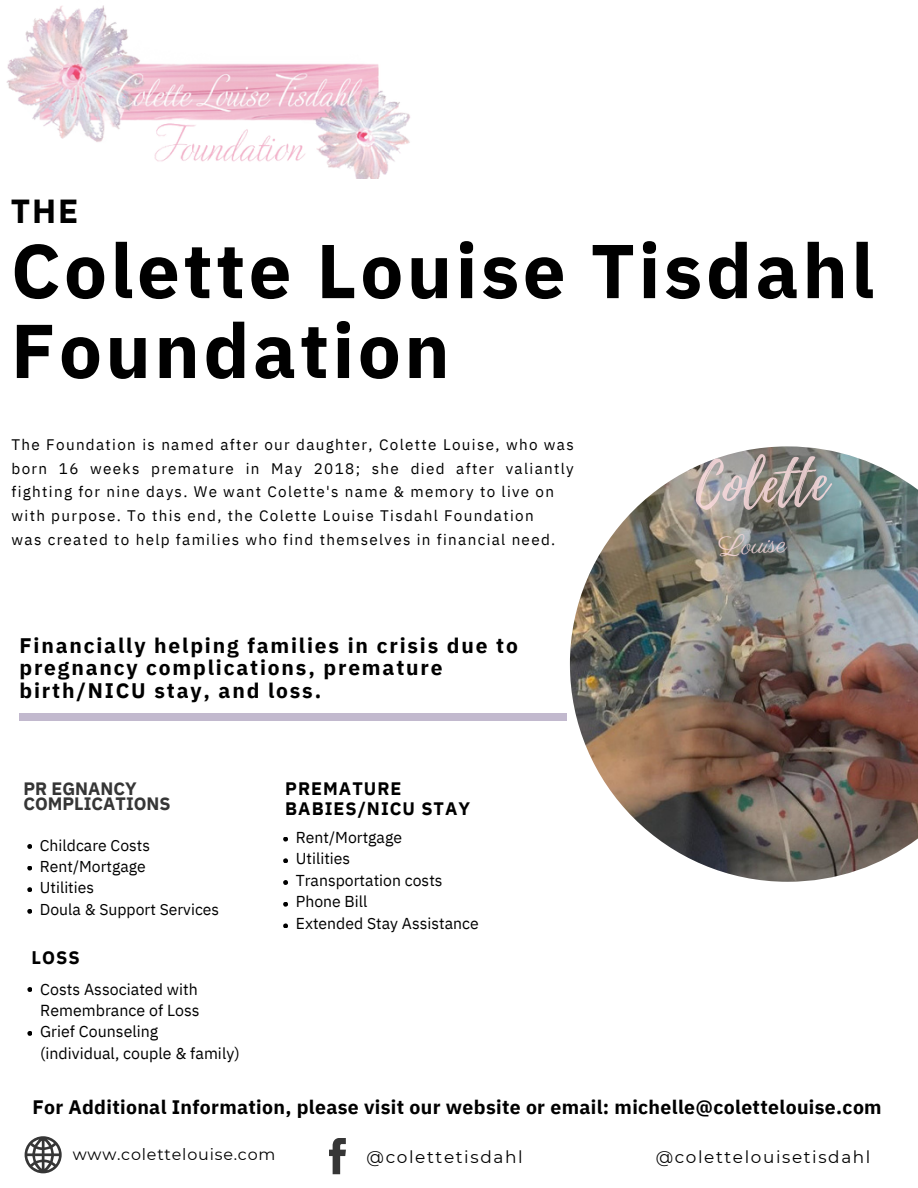
<style>
.page{position:relative;width:918px;height:1188px;background:#fff}
.page>*{position:absolute;margin:0;border:0;box-sizing:border-box;transform-origin:0 0}
.t1{font:700 76.2px/79.8px "IBM Plex Sans";letter-spacing:.045em;color:#000}
.t2{font:53.55px "Playlist Script";color:#fadadd}
.t3{font:700 33.3px "IBM Plex Sans";color:#000}
.t4{font:27.9px "Parisienne";color:#fadadd}
.t5{font:700 21px/22.5px "IBM Plex Sans";letter-spacing:.085em;color:#000}
.t6{font:700 19.5px "IBM Plex Sans";letter-spacing:.015em;color:#000}
.t7{font:700 18.15px "IBM Plex Sans";color:#000}
.t8{font:700 18px/20.2px "IBM Plex Sans";letter-spacing:.055em;color:#000}
.t9{font:700 17.85px/15.8px "IBM Plex Sans";color:#363636}
.t10{font:16.95px "Montserrat";letter-spacing:.095em;color:#000}
.t11{font:15.9px/21.3px "IBM Plex Sans";color:#000}
.t12{font:15.9px "Montserrat";letter-spacing:.05em;color:#000}
.t13{font:15.75px/21.3px "IBM Plex Sans";color:#000}
.t14{font:15.3px/23.7px "IBM Plex Sans";letter-spacing:.085em;color:#000;text-align:justify}
</style>
<div class="page">
<img style="left:6px;top:5px;width:404px;height:174px">
<svg style="left:25px;top:1136px;width:37px;height:37px"></svg>
<svg style="left:27px;top:844px;width:5px;height:5px"></svg>
<svg style="left:27px;top:866px;width:5px;height:5px"></svg>
<svg style="left:27px;top:887px;width:5px;height:5px"></svg>
<svg style="left:27px;top:909px;width:5px;height:5px"></svg>
<svg style="left:27px;top:987px;width:5px;height:5px"></svg>
<svg style="left:27px;top:1031px;width:5px;height:5px"></svg>
<svg style="left:283px;top:837px;width:5px;height:5px"></svg>
<svg style="left:283px;top:858px;width:5px;height:5px"></svg>
<svg style="left:283px;top:880px;width:5px;height:5px"></svg>
<svg style="left:283px;top:902px;width:5px;height:5px"></svg>
<svg style="left:283px;top:923px;width:5px;height:5px"></svg>
<svg style="left:329px;top:1138px;width:17px;height:36px"></svg>
<img style="left:570px;top:446px;width:348px;height:436px">
<div style="left:19px;top:714px;width:548px;height:7px;background:#c2b9ce"></div>
<p class="t3" style="left:11px;top:189px;width:69px">THE</p>
<p class="t1" style="left:11px;top:230px;width:865px">Colette Louise Tisdahl<br>Foundation</p>
<p class="t14" style="left:12px;top:432px;width:564px">The Foundation is named after our daughter, Colette Louise, who was born 16 weeks premature in May 2018; she died after valiantly fighting for nine days. We want Colette's name &amp; memory to live on</p>
<p class="t14" style="left:12px;top:503px;width:524px">with purpose. To this end, the Colette Louise Tisdahl Foundation</p>
<p class="t14" style="left:12px;top:527px;width:545px">was created to help families who find themselves in financial need.</p>
<p class="t5" style="left:19px;top:634px;width:500px">Financially helping families in crisis due to pregnancy complications, premature birth/NICU stay, and loss.</p>
<h3 class="t9" style="left:23px;top:780px;width:149px">PR EGNANCY<br>COMPLICATIONS</h3>
<p class="t13" style="left:40px;top:834px;width:112px">Childcare Costs<br>Rent/Mortgage</p>
<p class="t13" style="left:40px;top:877px;width:56px">Utilities</p>
<p class="t13" style="left:40px;top:898px;width:181px">Doula &amp; Support Services</p>
<h6 class="t7" style="left:32px;top:946px;width:50px">LOSS</h6>
<h2 class="t11" style="left:40px;top:978px;width:161px">Costs Associated with<br>Remembrance of Loss</h2>
<h4 class="t11" style="left:40px;top:1021px;width:120px">Grief Counseling</h4>
<h5 class="t11" style="left:40px;top:1042px;width:201px">(individual, couple &amp; family)</h5>
<p class="t8" style="left:285px;top:778px;width:186px">PREMATURE<br>BABIES/NICU STAY</p>
<h6 class="t13" style="left:296px;top:827px;width:108px">Rent/Mortgage</h6>
<p class="t13" style="left:296px;top:848px;width:56px">Utilities</p>
<p class="t13" style="left:296px;top:869px;width:148px">Transportation costs<br>Phone Bill</p>
<p class="t13" style="left:296px;top:912px;width:185px">Extended Stay Assistance</p>
<h2 class="t2" style="left:694px;top:447px;width:134px;rotate:-2deg">Colette</h2>
<h3 class="t4" style="left:718px;top:529px;width:70px;rotate:-2deg">Louise</h3>
<h6 class="t6" style="left:32px;top:1094px;width:851px">For Additional Information, please visit our website or email: michelle@colettelouise.com</h6>
<p class="t12" style="left:73px;top:1145px;width:204px">www.colettelouise.com</p>
<p class="t10" style="left:367px;top:1146px;width:158px">@colettetisdahl</p>
<p class="t10" style="left:656px;top:1146px;width:216px">@colettelouisetisdahl</p>
</div>
